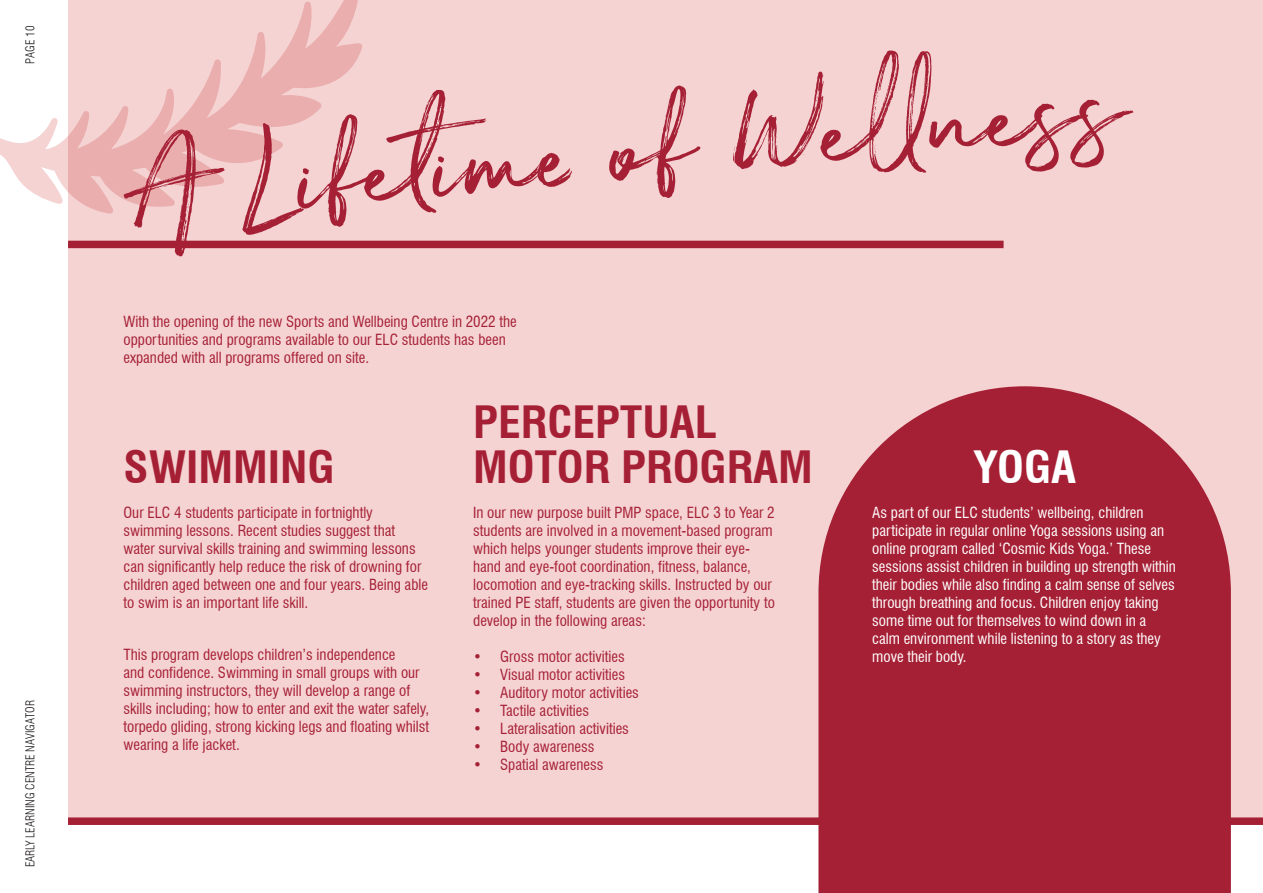
<style>
.page{position:relative;width:1263px;height:893px;background:#fff}
.page>*{position:absolute;margin:0;border:0;box-sizing:border-box;transform-origin:0 0}
.t1{font:226.5px "The Saturday";color:#a62035}
.t2{font:700 condensed 43.5px "Swiss 721 BT";color:#a62035;scale:1.06 1}
.t3{font:700 condensed 43.5px "Swiss 721 BT";color:#fff;scale:1.06 1}
.Body{font:condensed 15px/18px "Swiss 721 BT";color:#a62035}
.Body-2{font:condensed 15px/18px "Swiss 721 BT";color:#fff}
.t4{font:300 condensed 12px "Swiss 721 BT";color:#231f20}
</style>
<div class="page">
<div style="left:68px;top:0;width:1195px;height:825px;background:#f5d3d3"></div>
<div style="left:68px;top:817px;width:1195px;height:8px;background:#a62035"></div>
<svg style="left:0;top:0;width:362px;height:214px"></svg>
<div style="left:68px;top:241px;width:935px;height:7px;background:#a62035"></div>
<svg style="left:818px;top:386px;width:413px;height:507px;background:#ad2f43"></svg>
<p class="t4" style="left:23px;top:64px;width:40px;rotate:-90deg">PAGE 10</p>
<p class="t4" style="left:23px;top:867px;width:169px;rotate:-90deg">EARLY LEARNING CENTRE NAVIGATOR</p>
<p class="t1" style="left:115px;top:13px;width:1002px;rotate:-5deg">A Lifetime of Well ness</p>
<p class="Body" style="left:123px;top:312px;width:395px">With the opening of the new Sports and Wellbeing Centre in 2022 the opportunities and programs available to our ELC students has been expanded with all programs offered on site.</p>
<p class="t2" style="left:473px;top:396px;width:232px">PERCEPTUAL</p>
<p class="t2" style="left:123px;top:441px;width:201px">SWIMMING</p>
<p class="t2" style="left:473px;top:441px;width:322px">MOTOR PROGRAM</p>
<p class="Body" style="left:473px;top:503px;width:303px">In our new purpose built PMP space, ELC 3 to Year 2 students are involved in a movement-based program which helps younger students improve their eye&shy;hand and eye-foot coordination, fitness, balance, locomotion and eye-tracking skills. Instructed by our trained PE staff, students are given the opportunity to develop in the following areas:</p>
<p class="Body" style="left:473px;top:647px;width:153px">• Gross motor activities</p>
<p class="Body" style="left:473px;top:665px;width:153px">• Visual motor activities</p>
<p class="Body" style="left:473px;top:683px;width:167px">• Auditory motor activities</p>
<p class="Body" style="left:473px;top:701px;width:118px">• Tactile activities</p>
<p class="Body" style="left:473px;top:719px;width:157px">• Lateralisation activities</p>
<p class="Body" style="left:473px;top:737px;width:123px">• Body awareness</p>
<p class="Body" style="left:473px;top:755px;width:132px">• Spatial awareness</p>
<p class="Body" style="left:123px;top:503px;width:306px">Our ELC 4 students participate in fortnightly swimming lessons. Recent studies suggest that water survival skills training and swimming lessons can significantly help reduce the risk of drowning for children aged between one and four years. Being able to swim is an important life skill.</p>
<p class="Body" style="left:123px;top:645px;width:307px">This program develops children’s independence<br>and confidence. Swimming in small groups with our swimming instructors, they will develop a range of skills including; how to enter and exit the water safely, torpedo gliding, strong kicking legs and floating whilst wearing a life jacket.</p>
<p class="t3" style="left:973px;top:441px;width:99px">YOGA</p>
<p class="Body-2" style="left:872px;top:503px;width:305px">As part of our ELC students’ wellbeing, children participate in regular online Yoga sessions using an online program called ‘Cosmic Kids Yoga.’ These sessions assist children in building up strength within their bodies while also finding a calm sense of selves through breathing and focus. Children enjoy taking some time out for themselves to wind down in a calm environment while listening to a story as they move their body.</p>
</div>
